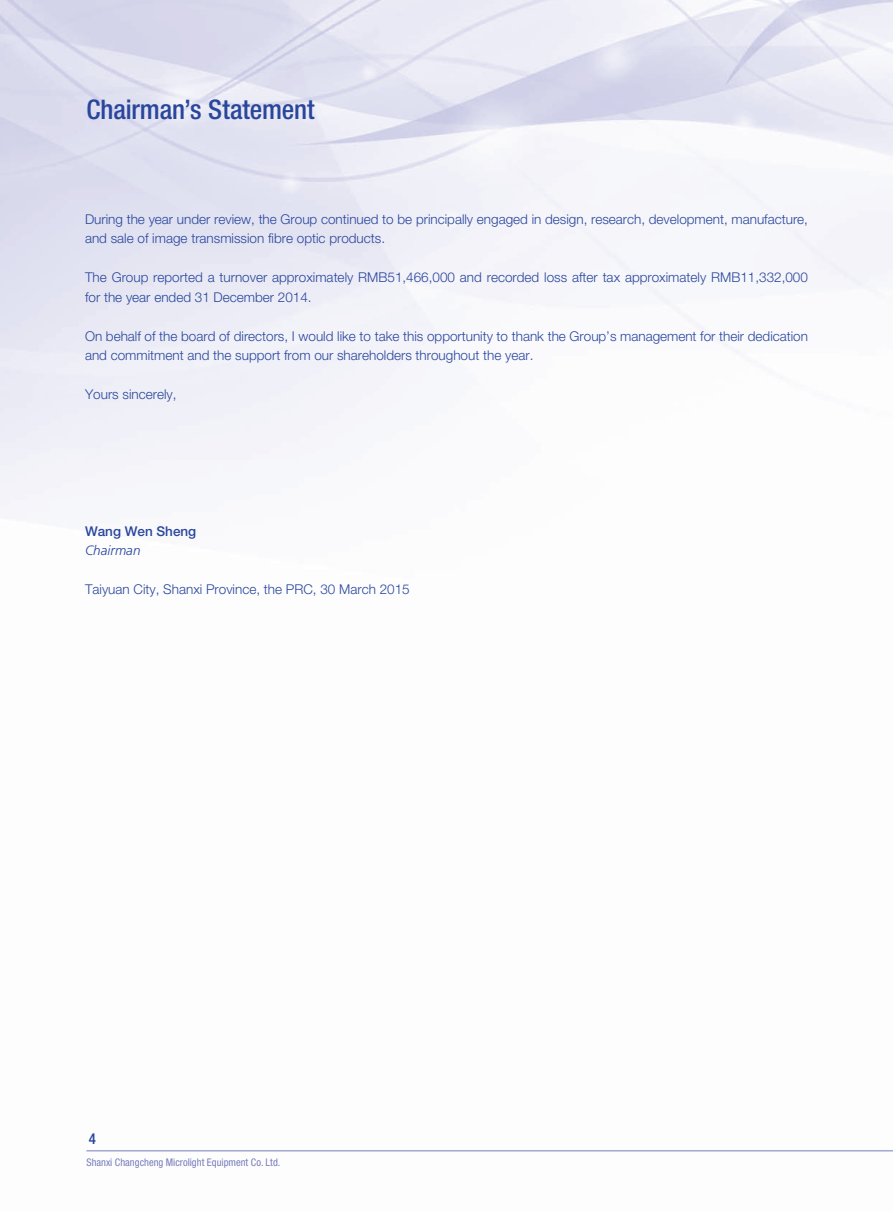
<style>
.page{position:relative;width:893px;height:1212px;background:#fff}
.page>*{position:absolute;margin:0;border:0;box-sizing:border-box;transform-origin:0 0}
.t1{font:500 condensed 27px "Helvetica Neue LT Std";letter-spacing:-.005em;color:#29469d}
.t2{font:500 condensed 15px "Helvetica Neue LT Std";color:#29469d}
.t3{font:300 13.5px/19.5px "Helvetica Neue LT Std";color:#29469d}
.t4{font:500 13.5px "Helvetica Neue LT Std";color:#29469d}
.t5{font:italic 300 13.5px "Frutiger LT Std";color:#29469d}
.t6{font:condensed 10.5px "Helvetica Neue LT Std";color:#787cbb}
</style>
<div class="page">
<hr style="left:86px;top:1150px;width:807px;height:1px;background:#787cbb">
<h1 class="t1" style="left:86px;top:99px;width:230px">Chairman’s Statement</h1>
<p class="t3" style="left:85px;top:211px;width:724px">During the year under review, the Group continued to be principally engaged in design, research, development, manufacture, and sale of image transmission fibre optic products.</p>
<p class="t3" style="left:85px;top:269px;width:724px">The Group reported a turnover approximately RMB51,466,000 and recorded loss after tax approximately RMB11,332,000 for the year ended 31 December 2014.</p>
<p class="t3" style="left:85px;top:328px;width:724px">On behalf of the board of directors, I would like to take this opportunity to thank the Group’s management for their dedication and commitment and the support from our shareholders throughout the year.</p>
<p class="t3" style="left:85px;top:386px;width:93px">Yours sincerely,</p>
<p class="t4" style="left:85px;top:526px;width:113px">Wang Wen Sheng</p>
<p class="t5" style="left:85px;top:544px;width:57px">Chairman</p>
<p class="t3" style="left:85px;top:581px;width:326px">Taiyuan City, Shanxi Province, the PRC, 30 March 2015</p>
<p class="t2" style="left:89px;top:1133px;width:9px">4</p>
<p class="t6" style="left:86px;top:1159px;width:195px">Shanxi Changcheng Microlight Equipment Co. Ltd.</p>
</div>
